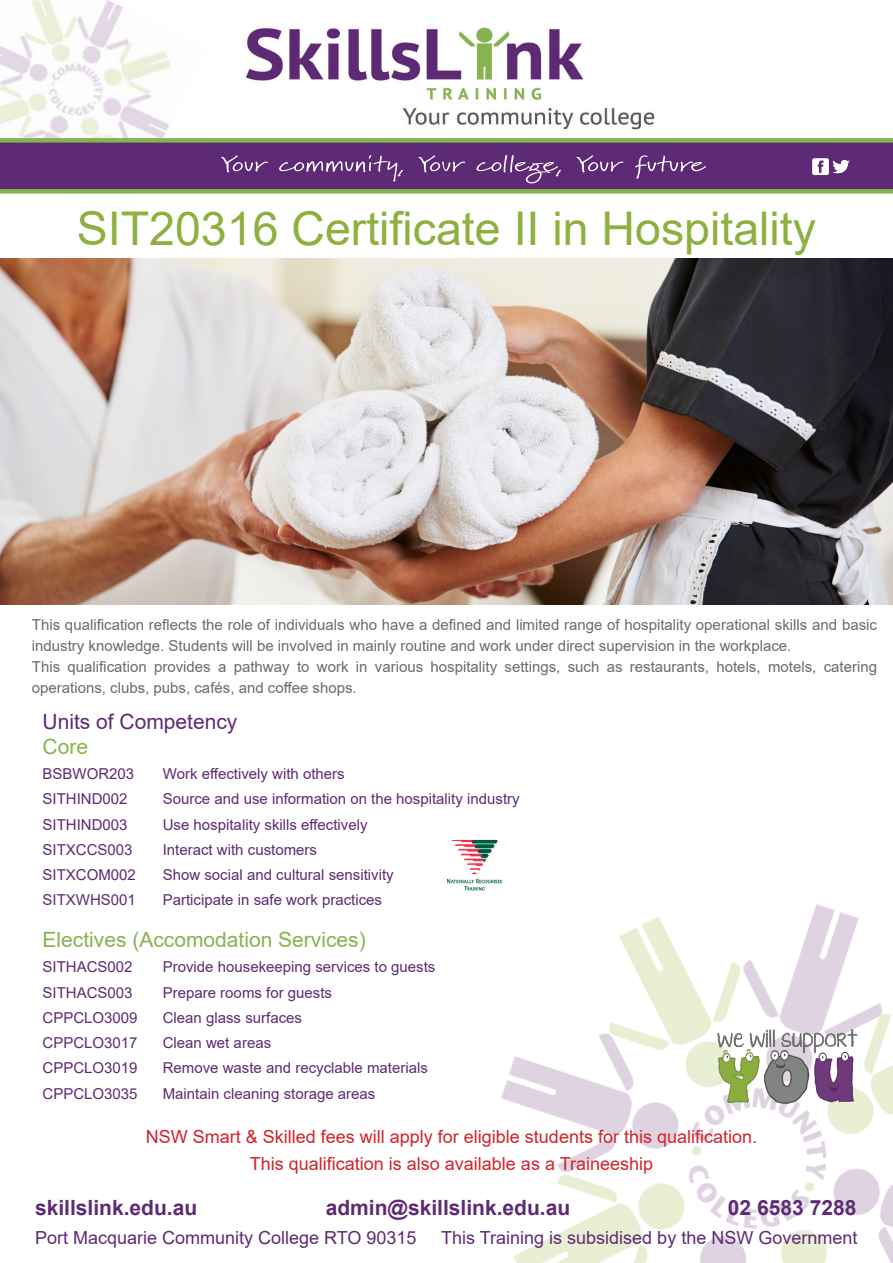
<style>
.page{position:relative;width:893px;height:1263px;background:#fff}
.page>*{position:absolute;margin:0;border:0;box-sizing:border-box;transform-origin:0 0}
.body{font:46.5px "Arial";color:#8faf3e}
.body-2{font:700 21px "Arial";color:#5e2a75}
.body-3{font:21px "Arial";color:#88b351}
.body-4{font:21px "Arial";color:#5e2a75}
.body-5{font:18px "Arial";color:#d1232a}
.body-6{font:18px "Arial";color:#5e2a75}
.body-7{font:15px "Arial";color:#5e2a75}
.t1{font:15px/21px "Arial";color:#6b6b6e}
</style>
<div class="page">
<img style="left:453px;top:839px;width:440px;height:424px">
<img style="left:0;top:0;width:171px;height:138px">
<img style="left:246px;top:27px;width:409px;height:103px">
<div style="left:0;top:140px;width:893px;height:51px;background:#5e2a75"></div>
<svg style="left:221px;top:155px;width:485px;height:28px"></svg>
<img style="left:812px;top:158px;width:38px;height:18px">
<div style="left:0;top:189px;width:893px;height:5px;background:#87b250"></div>
<div style="left:0;top:138px;width:893px;height:5px;background:#87b250"></div>
<img style="left:715px;top:1029px;width:144px;height:75px">
<img style="left:446px;top:840px;width:56px;height:51px">
<img style="left:0;top:259px;width:893px;height:346px">
<p class="body" style="left:77px;top:197px;width:741px">SIT20316 Certificate II in Hospitality</p>
<p class="t1" style="left:32px;top:614px;width:847px">This qualification reflects the role of individuals who have a defined and limited range of hospitality operational skills and basic industry knowledge. Students will be involved in mainly routine and work under direct supervision in the workplace.</p>
<p class="t1" style="left:32px;top:656px;width:847px">This qualification provides a pathway to work in various hospitality settings, such as restaurants, hotels, motels, catering operations, clubs, pubs, cafés, and coffee shops.</p>
<p class="body-4" style="left:43px;top:707px;width:196px">Units of Competency</p>
<p class="body-3" style="left:43px;top:732px;width:47px">Core</p>
<p class="body-7" style="left:43px;top:763px;width:93px">BSBWOR203</p>
<p class="body-7" style="left:163px;top:763px;width:183px">Work effectively with others</p>
<p class="body-7" style="left:43px;top:789px;width:87px">SITHIND002</p>
<p class="body-7" style="left:163px;top:789px;width:358px">Source and use information on the hospitality industry</p>
<p class="body-7" style="left:43px;top:814px;width:87px">SITHIND003</p>
<p class="body-7" style="left:163px;top:814px;width:206px">Use hospitality skills effectively</p>
<p class="body-7" style="left:43px;top:839px;width:92px">SITXCCS003</p>
<p class="body-7" style="left:163px;top:839px;width:156px">Interact with customers</p>
<p class="body-7" style="left:43px;top:864px;width:95px">SITXCOM002</p>
<p class="body-7" style="left:163px;top:864px;width:232px">Show social and cultural sensitivity</p>
<p class="body-7" style="left:43px;top:890px;width:95px">SITXWHS001</p>
<p class="body-7" style="left:163px;top:890px;width:221px">Participate in safe work practices</p>
<p class="body-3" style="left:43px;top:925px;width:325px">Electives (Accomodation Services)</p>
<p class="body-7" style="left:43px;top:957px;width:92px">SITHACS002</p>
<p class="body-7" style="left:163px;top:957px;width:274px">Provide housekeeping services to guests</p>
<p class="body-7" style="left:43px;top:982px;width:92px">SITHACS003</p>
<p class="body-7" style="left:163px;top:982px;width:171px">Prepare rooms for guests</p>
<p class="body-7" style="left:43px;top:1007px;width:97px">CPPCLO3009</p>
<p class="body-7" style="left:163px;top:1007px;width:141px">Clean glass surfaces</p>
<p class="body-7" style="left:43px;top:1032px;width:97px">CPPCLO3017</p>
<p class="body-7" style="left:163px;top:1032px;width:110px">Clean wet areas</p>
<p class="body-7" style="left:43px;top:1058px;width:97px">CPPCLO3019</p>
<p class="body-7" style="left:163px;top:1058px;width:267px">Remove waste and recyclable materials</p>
<p class="body-7" style="left:43px;top:1083px;width:97px">CPPCLO3035</p>
<p class="body-7" style="left:163px;top:1083px;width:214px">Maintain cleaning storage areas</p>
<p class="body-5" style="left:146px;top:1125px;width:613px">NSW Smart &amp; Skilled fees will apply for eligible students for this qualification.</p>
<p class="body-5" style="left:250px;top:1151px;width:405px">This qualification is also available as a Traineeship</p>
<p class="body-2" style="left:35px;top:1192px;width:164px">skillslink.edu.au</p>
<p class="body-2" style="left:326px;top:1192px;width:246px">admin@skillslink.edu.au</p>
<p class="body-2" style="left:728px;top:1192px;width:130px">02 6583 7288</p>
<p class="body-6" style="left:35px;top:1225px;width:383px">Port Macquarie Community College RTO 90315</p>
<p class="body-6" style="left:441px;top:1225px;width:418px">This Training is subsidised by the NSW Government</p>
</div>
